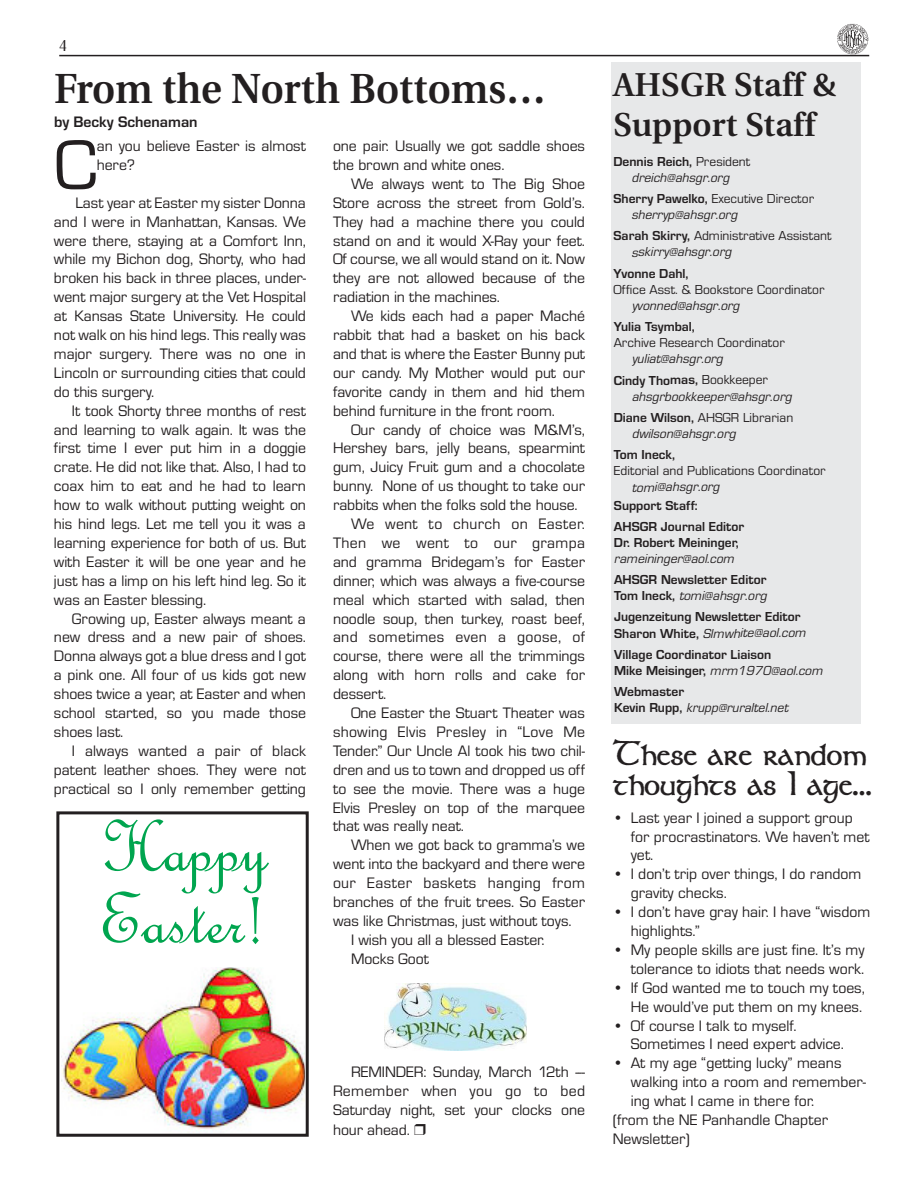
<style>
.page{position:relative;width:918px;height:1188px;background:#fff}
.page>*{position:absolute;margin:0;border:0;box-sizing:border-box;transform-origin:0 0}
.t1{font:78px/72px "French Script";color:#00a54f}
.t2{font:72.45px "Eurostile T";color:#231f20}
.t3{font:600 42px "Utopia";color:#231f20;scale:.95 1}
.t4{font:33px/30px "Faerie";color:#231f20}
.t5{font:600 33px/39.6px "Utopia";color:#231f20}
.t6{font:16.5px "Britannic T Ligh";color:#231f20}
.t7{font:15.75px/18.9px "Eurostile T";letter-spacing:-.005em;color:#231f20;text-align:justify}
.t8{font:15.75px "Eurostile T";letter-spacing:.02em;color:#231f20}
.t9{font:15.75px "Eurostile T";letter-spacing:.015em;color:#231f20}
.t10{font:700 15.75px "Eurostile T";color:#231f20}
.t11{font:700 13.5px/16.2px "Eurostile T";color:#231f20}
.t12{font:italic 13.5px/16.2px "Eurostile T";color:#231f20;text-align:center}
.t13{font:13.5px/16.4px "Eurostile T";color:#231f20}
.s1{font-weight:700;font-style:normal}
.s2{font-style:normal}
.s3{font-weight:700}
.s4{font-style:italic}
.s5{font-weight:400;font-style:italic}
</style>
<div class="page">
<hr style="left:59px;top:55px;width:810px;height:1px;background:#231f20">
<img style="left:833px;top:23px;width:37px;height:33px">
<div style="left:612px;top:62px;width:249px;height:661px;background:#e7e8e9"></div>
<img style="left:62px;top:968px;width:242px;height:165px">
<div style="left:56px;top:811px;width:253px;height:326px;border:3px solid #231f20"></div>
<img style="left:384px;top:983px;width:143px;height:68px">
<p class="t6" style="left:59px;top:35px;width:10px">4</p>
<h3 class="t3" style="left:54px;top:72px;width:520px">From the North Bottoms…</h3>
<p class="t10" style="left:54px;top:112px;width:145px">by Becky Schenaman</p>
<h2 class="t2" style="left:54px;top:121px;width:45px">C</h2>
<p class="t7" style="left:97px;top:136px;width:211px">an you believe Easter is almost here?</p>
<p class="t7" style="left:54px;top:193px;width:254px;text-indent:21px">Last year at Easter my sister Donna and I were in Manhattan, Kansas. We were there, staying at a Comfort Inn, while my Bichon dog, Shorty, who had broken his back in three places, under&shy;went major surgery at the Vet Hospital at Kansas State University. He could not walk on his hind legs. This really was major surgery. There was no one in Lincoln or surrounding cities that could do this surgery.</p>
<p class="t7" style="left:54px;top:401px;width:254px;text-indent:18px">It took Shorty three months of rest and learning to walk again. It was the first time I ever put him in a doggie crate. He did not like that. Also, I had to coax him to eat and he had to learn how to walk without putting weight on his hind legs. Let me tell you it was a learning experience for both of us. But with Easter it will be one year and he just has a limp on his left hind leg. So it was an Easter blessing.</p>
<p class="t7" style="left:54px;top:609px;width:254px;text-indent:18px">Growing up, Easter always meant a new dress and a new pair of shoes.<br>Donna always got a blue dress and I got a pink one. All four of us kids got new shoes twice a year, at Easter and when school started, so you made those shoes last.</p>
<p class="t7" style="left:54px;top:741px;width:254px;text-indent:18px">I always wanted a pair of black patent leather shoes. They were not practical so I only remember getting</p>
<h1 class="t1" style="left:99px;top:807px;width:169px">Happy<br>Easter!</h1>
<p class="t7" style="left:333px;top:136px;width:254px">one pair. Usually we got saddle shoes the brown and white ones.</p>
<p class="t7" style="left:333px;top:174px;width:254px;text-indent:18px">We always went to The Big Shoe Store across the street from Gold’s.<br>They had a machine there you could stand on and it would X-Ray your feet.<br>Of course, we all would stand on it. Now they are not allowed because of the radiation in the machines.</p>
<p class="t7" style="left:333px;top:306px;width:254px;text-indent:18px">We kids each had a paper Maché rabbit that had a basket on his back and that is where the Easter Bunny put our candy. My Mother would put our favorite candy in them and hid them behind furniture in the front room.</p>
<p class="t7" style="left:351px;top:420px;width:236px">Our candy of choice was M&amp;M’s,</p>
<p class="t7" style="left:333px;top:439px;width:254px">Hershey bars, jelly beans, spearmint</p>
<p class="t7" style="left:333px;top:457px;width:254px">gum, Juicy Fruit gum and a chocolate</p>
<p class="t7" style="left:333px;top:476px;width:254px">bunny. None of us thought to take our</p>
<p class="t7" style="left:333px;top:495px;width:246px">rabbits when the folks sold the house.</p>
<p class="t8" style="left:351px;top:514px;width:236px">We went to church on Easter.</p>
<p class="t8" style="left:333px;top:533px;width:254px">Then we went to our grampa</p>
<p class="t7" style="left:333px;top:552px;width:254px">and gramma Bridegam’s for Easter</p>
<p class="t7" style="left:333px;top:571px;width:254px">dinner, which was always a five-course</p>
<p class="t7" style="left:333px;top:590px;width:254px">meal which started with salad, then</p>
<p class="t7" style="left:333px;top:609px;width:254px">noodle soup, then turkey, roast beef,</p>
<p class="t8" style="left:333px;top:628px;width:254px">and sometimes even a goose, of</p>
<p class="t7" style="left:333px;top:646px;width:254px">course, there were all the trimmings</p>
<p class="t7" style="left:333px;top:665px;width:254px">along with horn rolls and cake for</p>
<p class="t7" style="left:333px;top:684px;width:55px">dessert.</p>
<p class="t7" style="left:351px;top:703px;width:236px">One Easter the Stuart Theater was</p>
<p class="t9" style="left:333px;top:722px;width:254px">showing Elvis Presley in “Love Me</p>
<p class="t7" style="left:333px;top:741px;width:254px">Tender.” Our Uncle Al took his two chil-</p>
<p class="t7" style="left:333px;top:760px;width:254px">dren and us to town and dropped us off</p>
<p class="t7" style="left:333px;top:779px;width:254px">to see the movie. There was a huge</p>
<p class="t7" style="left:333px;top:798px;width:254px">Elvis Presley on top of the marquee</p>
<p class="t7" style="left:333px;top:817px;width:132px">that was really neat.</p>
<p class="t7" style="left:351px;top:835px;width:236px">When we got back to gramma’s we</p>
<p class="t7" style="left:333px;top:854px;width:254px">went into the backyard and there were</p>
<p class="t8" style="left:333px;top:874px;width:254px">our Easter baskets hanging from</p>
<p class="t7" style="left:333px;top:892px;width:254px">branches of the fruit trees. So Easter</p>
<p class="t7" style="left:333px;top:911px;width:240px">was like Christmas, just without toys.</p>
<p class="t7" style="left:351px;top:930px;width:195px">I wish you all a blessed Easter.</p>
<p class="t7" style="left:351px;top:949px;width:80px">Mocks Goot</p>
<p class="t7" style="left:333px;top:1062px;width:254px;text-indent:18px">REMINDER: Sunday, March 12th --- Remember when you go to bed Saturday night, set your clocks one</p>
<p class="t7" style="left:333px;top:1120px;width:78px">hour ahead.</p>
<h3 class="t5" style="left:614px;top:68px;width:224px">AHSGR Staff &amp;<br>Support Staff</h3>
<p class="t12" style="left:613px;top:153px;width:138px"><span class="s1">Dennis Reich,</span> <span class="s2">President </span>dreich@ahsgr.org</p>
<p class="t13" style="left:632px;top:190px;width:184px;text-indent:-18px"><span class="s3">Sherry Pawelko,</span> Executive Director <span class="s4">sherryp@ahsgr.org</span></p>
<p class="t13" style="left:632px;top:227px;width:202px;text-indent:-18px"><span class="s3">Sarah Skirry,</span> Administrative Assistant <span class="s4">sskirry@ahsgr.org</span></p>
<p class="t11" style="left:614px;top:265px;width:77px">Yvonne Dahl,</p>
<p class="t13" style="left:614px;top:281px;width:212px">Office Asst. &amp; Bookstore Coordinator</p>
<p class="t12" style="left:632px;top:297px;width:109px">yvonned@ahsgr.org</p>
<p class="t11" style="left:614px;top:318px;width:83px">Yulia Tsymbal,</p>
<p class="t13" style="left:614px;top:334px;width:173px">Archive Research Coordinator</p>
<p class="t12" style="left:614px;top:348px;width:156px;line-height:21.1px;text-align:left;text-indent:18px">yuliat@ahsgr.org<br><span class="s1">Cindy Thomas,</span> <span class="s2">Bookkeeper</span></p>
<p class="t12" style="left:614px;top:385px;width:181px;line-height:21px;text-align:right">ahsgrbookkeeper@ahsgr.org<br><span class="s1">Diane Wilson,</span> <span class="s2">AHSGR Librarian</span></p>
<p class="t12" style="left:632px;top:425px;width:105px">dwilson@ahsgr.org</p>
<p class="t11" style="left:614px;top:446px;width:63px">Tom Ineck,</p>
<p class="t13" style="left:614px;top:462px;width:213px">Editorial and Publications Coordinator</p>
<p class="t12" style="left:632px;top:479px;width:89px">tomi@ahsgr.org</p>
<p class="t11" style="left:614px;top:494px;width:132px;line-height:21px">Support Staff:<br>AHSGR Journal Editor</p>
<p class="t11" style="left:614px;top:534px;width:126px">Dr. Robert Meininger,</p>
<p class="t12" style="left:614px;top:550px;width:124px">rameininger@aol.com</p>
<p class="t11" style="left:614px;top:571px;width:154px">AHSGR Newsletter Editor<br>Tom Ineck, <span class="s5">tomi@ahsgr.org</span></p>
<p class="t11" style="left:614px;top:609px;width:195px">Jugenzeitung Newsletter Editor<br>Sharon White, <span class="s5">Slmwhite@aol.com</span></p>
<p class="t11" style="left:614px;top:646px;width:212px">Village Coordinator Liaison<br>Mike Meisinger, <span class="s5">mrm1970@aol.com</span></p>
<p class="t11" style="left:614px;top:683px;width:175px">Webmaster<br>Kevin Rupp, <span class="s5">krupp@ruraltel.net</span></p>
<h3 class="t4" style="left:613px;top:739px;width:260px">These are random thoughts as I age…</h3>
<p class="t7" style="left:631px;top:808px;width:240px;text-align:left;text-indent:-18px">• Last year I joined a support group for procrastinators. We haven’t met yet.</p>
<p class="t7" style="left:631px;top:864px;width:232px;text-indent:-18px">• I don’t trip over things, I do random gravity checks.</p>
<p class="t7" style="left:631px;top:902px;width:241px;text-indent:-18px">• I don’t have gray hair. I have “wisdom highlights.”</p>
<p class="t7" style="left:613px;top:940px;width:253px;text-align:right">• My people skills are just fine. It’s my tolerance to idiots that needs work.</p>
<p class="t7" style="left:613px;top:978px;width:254px;text-align:right">• If God wanted me to touch my toes,<br>He would’ve put them on my knees.</p>
<p class="t7" style="left:631px;top:1016px;width:215px;text-indent:-18px">• Of course I talk to myself.<br>Sometimes I need expert advice.</p>
<p class="t7" style="left:613px;top:1053px;width:230px">• At my age “getting lucky” means</p>
<p class="t7" style="left:631px;top:1072px;width:237px">walking into a room and remember-</p>
<p class="t7" style="left:631px;top:1091px;width:185px">ing what I came in there for.</p>
<p class="t7" style="left:613px;top:1110px;width:217px">(from the NE Panhandle Chapter</p>
<p class="t7" style="left:613px;top:1129px;width:79px">Newsletter)</p>
</div>
